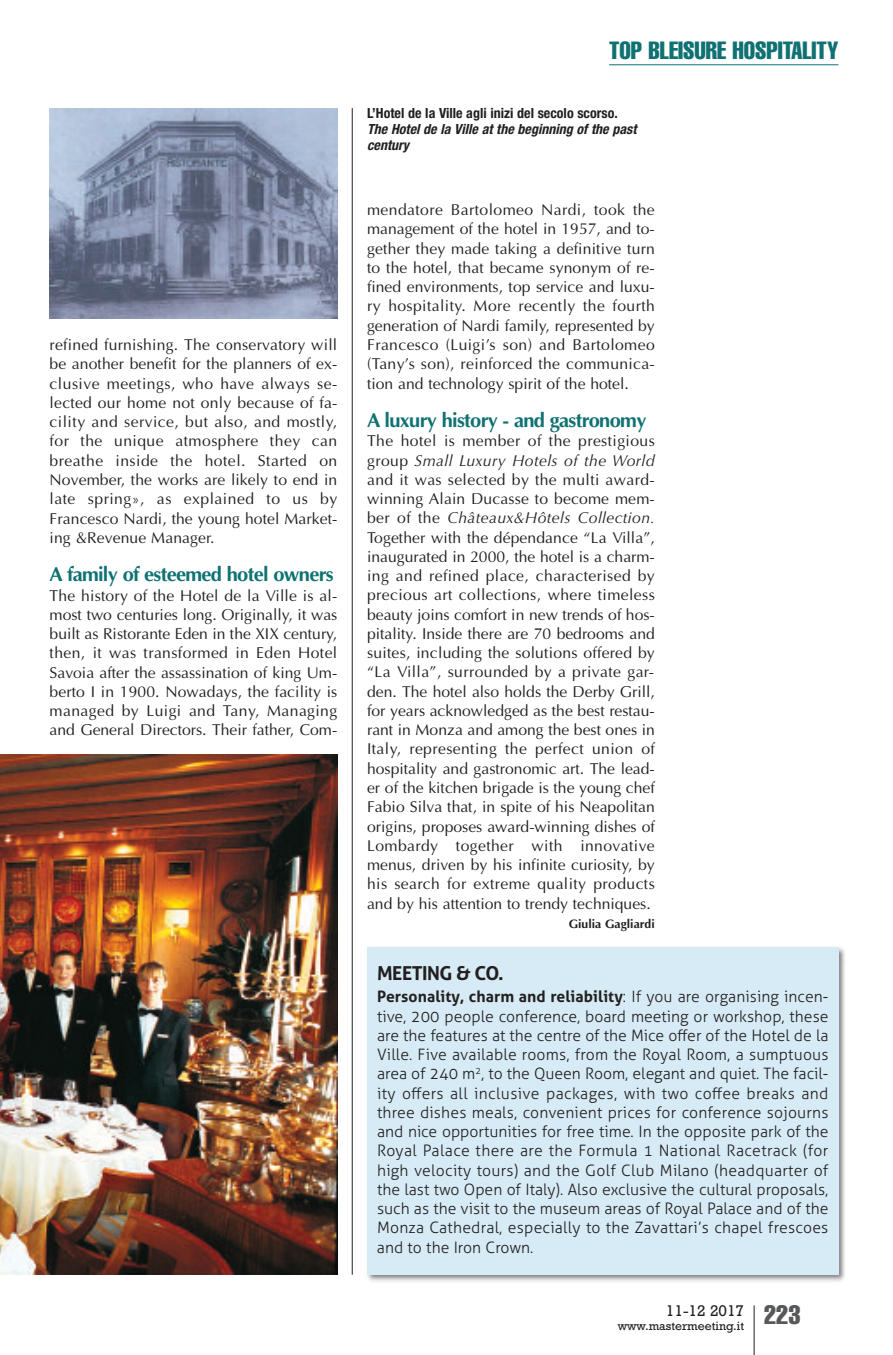
<style>
.page{position:relative;width:893px;height:1355px;background:#fff}
.page>*{position:absolute;margin:0;border:0;box-sizing:border-box;transform-origin:0 0}
.t1{font:extra-condensed 24.5px "Helvetica";color:#0f7172}
.t2{font:700 20.12px "Optima";letter-spacing:-.035em;color:#0f7172}
.t3{font:700 19.25px "Aller";letter-spacing:-.025em;color:#231f20}
.t4{font:15.75px/19.2px "Optima";color:#231f20;text-align:justify}
.t5{font:300 15.75px/19.2px "Aller";letter-spacing:.015em;color:#231f20;text-align:justify}
.t6{font:15.75px "Rockwell";color:#231f20}
.t7{font:italic 700 condensed 14px/15.8px "Helvetica Neue";color:#231f20}
.t8{font:700 condensed 14px "Helvetica Neue";color:#231f20}
.t9{font:12.25px "Rockwell";color:#231f20}
.t10{font:700 12.25px "Optima";color:#231f20}
.s1{font-style:italic}
.s2{font-weight:700}
</style>
<div class="page">
<hr style="left:754px;top:1305px;width:1px;height:49px;background:#231f20">
<hr style="left:609px;top:64px;width:229px;height:1px;background:#0f7172">
<hr style="left:352px;top:108px;width:1px;height:1166px;background:#231f20">
<img style="left:0;top:754px;width:337px;height:520px">
<img style="left:367px;top:947px;width:478px;height:335px">
<div style="left:367px;top:947px;width:471px;height:327px;background:#d6ebf5"></div>
<img style="left:50px;top:108px;width:287px;height:211px">
<p class="t4" style="left:50px;top:335px;width:289px">refined furnishing. The conservatory will be another benefit for the planners of ex&shy;clusive meetings, who have always se&shy;lected our home not only because of fa&shy;cility and service, but also, and mostly, for the unique atmosphere they can breathe inside the hotel. Started on November, the works are likely to end in late spring», as explained to us by Francesco Nardi, the young hotel Market&shy;ing &amp;Revenue Manager.</p>
<p class="t2" style="left:50px;top:562px;width:286px">A family of esteemed hotel owners</p>
<p class="t4" style="left:50px;top:585px;width:289px">The history of the Hotel de la Ville is al&shy;most two centuries long. Originally, it was built as Ristorante Eden in the XIX century, then, it was transformed in Eden Hotel Savoia after the assassination of king Um&shy;berto I in 1900. Nowadays, the facility is managed by Luigi and Tany, Managing and General Directors. Their father, Com-</p>
<h1 class="t1" style="left:609px;top:42px;width:231px">TOP BLEISURE HOSPITALITY</h1>
<p class="t8" style="left:367px;top:108px;width:252px">L’Hotel de la Ville agli inizi del secolo scorso.</p>
<p class="t7" style="left:367px;top:122px;width:271px">The Hotel de la Ville at the beginning of the past century</p>
<p class="t4" style="left:367px;top:200px;width:289px">mendatore Bartolomeo Nardi, took the management of the hotel in 1957, and to&shy;gether they made taking a definitive turn to the hotel, that became synonym of re&shy;fined environments, top service and luxu&shy;ry hospitality. More recently the fourth generation of Nardi family, represented by Francesco (Luigi’s son) and Bartolomeo (Tany’s son), reinforced the communica&shy;tion and technology spirit of the hotel.</p>
<p class="t2" style="left:367px;top:408px;width:281px">A luxury history - and gastronomy</p>
<p class="t4" style="left:367px;top:431px;width:289px">The hotel is member of the prestigious group <span class="s1">Small Luxury Hotels of the World </span>and it was selected by the multi award&shy;winning Alain Ducasse to become mem&shy;ber of the <span class="s1">Châteaux&amp;Hôtels Collection.<br></span>Together with the dépendance “La Villa”, inaugurated in 2000, the hotel is a charm&shy;ing and refined place, characterised by precious art collections, where timeless beauty joins comfort in new trends of hos&shy;pitality. Inside there are 70 bedrooms and suites, including the solutions offered by “La Villa”, surrounded by a private gar&shy;den. The hotel also holds the Derby Grill, for years acknowledged as the best restau&shy;rant in Monza and among the best ones in Italy, representing the perfect union of hospitality and gastronomic art. The lead&shy;er of the kitchen brigade is the young chef Fabio Silva that, in spite of his Neapolitan origins, proposes award-winning dishes of Lombardy together with innovative menus, driven by his infinite curiosity, by his search for extreme quality products and by his attention to trendy techniques.</p>
<p class="t10" style="left:569px;top:916px;width:88px">Giulia Gagliardi</p>
<p class="t3" style="left:377px;top:960px;width:128px">Meeting &amp; Co.</p>
<p class="t5" style="left:377px;top:987px;width:453px"><span class="s2">Personality, charm and reliability</span>: If you are organising incen&shy;tive, 200 people conference, board meeting or workshop, these are the features at the centre of the Mice offer of the Hotel de la Ville. Five available rooms, from the Royal Room, a sumptuous area of 240 m<sup>2</sup>, to the Queen Room, elegant and quiet. The facil&shy;ity offers all inclusive packages, with two coffee breaks and three dishes meals, convenient prices for conference sojourns and nice opportunities for free time. In the opposite park of the Royal Palace there are the Formula 1 National Racetrack (for high velocity tours) and the Golf Club Milano (headquarter of the last two Open of Italy). Also exclusive the cultural proposals, such as the visit to the museum areas of Royal Palace and of the Monza Cathedral, especially to the Zavattari’s chapel frescoes and to the Iron Crown.</p>
<p class="t9" style="left:618px;top:1321px;width:184px">www.mastermeeting.it <sup>223</sup></p>
<p class="t6" style="left:666px;top:1305px;width:80px">11-12 2017</p>
</div>
